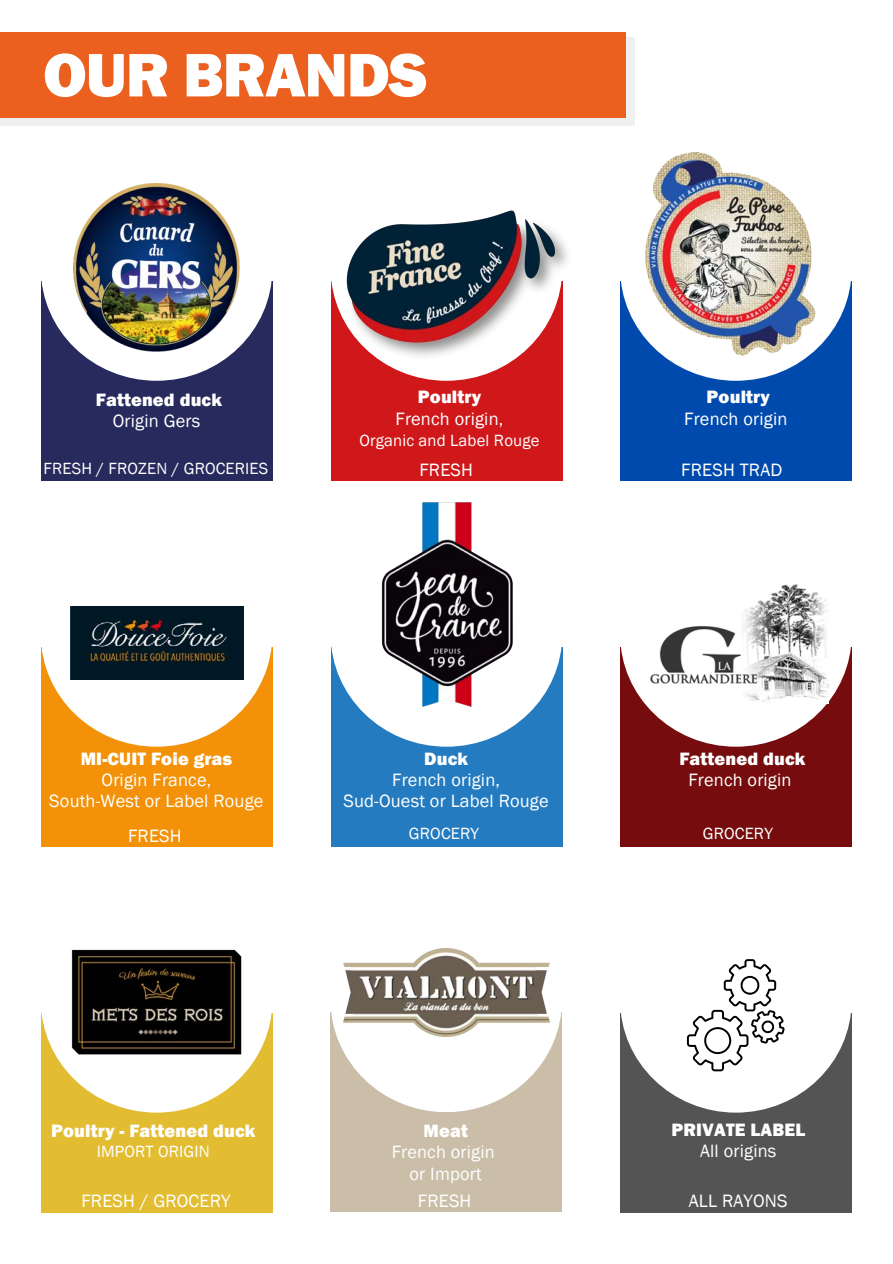
<style>
.page{position:relative;width:893px;height:1264px;background:#fff}
.page>*{position:absolute;margin:0;border:0;box-sizing:border-box;transform-origin:0 0}
.t1{font:800 63.6px "Franklin Gothic";letter-spacing:-.02em;color:#fff}
.t2{font:18.45px "Franklin Gothic";letter-spacing:.01em;color:#fff}
.t3{font:800 18.45px "Franklin Gothic";letter-spacing:.01em;color:#fff}
.t4{font:16.65px "Franklin Gothic";letter-spacing:.01em;color:#fff}
</style>
<div class="page">
<div style="left:41px;top:281px;width:231px;height:199px;background:#262a5c"></div>
<div style="left:41px;top:156px;width:231px;height:225px;background:#fff;border-radius:50%"></div>
<div style="left:331px;top:281px;width:231px;height:199px;background:#d0171a"></div>
<div style="left:331px;top:156px;width:231px;height:225px;background:#fff;border-radius:50%"></div>
<div style="left:620px;top:281px;width:231px;height:199px;background:#004aad"></div>
<div style="left:41px;top:647px;width:231px;height:199px;background:#f39208"></div>
<div style="left:41px;top:522px;width:231px;height:224px;background:#fff;border-radius:50%"></div>
<div style="left:331px;top:647px;width:231px;height:199px;background:#247bc0"></div>
<div style="left:620px;top:647px;width:231px;height:199px;background:#760c0d"></div>
<div style="left:620px;top:522px;width:231px;height:224px;background:#fff;border-radius:50%"></div>
<div style="left:41px;top:1012px;width:231px;height:200px;background:#e2bd32"></div>
<div style="left:41px;top:888px;width:231px;height:224px;background:#fff;border-radius:50%"></div>
<div style="left:330px;top:1012px;width:232px;height:199px;background:#cbbea8"></div>
<div style="left:330px;top:887px;width:232px;height:225px;background:#fff;border-radius:50%"></div>
<div style="left:620px;top:1012px;width:231px;height:200px;background:#545454"></div>
<div style="left:620px;top:888px;width:231px;height:224px;background:#fff;border-radius:50%"></div>
<div style="left:0;top:37px;width:634px;height:88px;background:#f0f0f0"></div>
<div style="left:0;top:32px;width:625px;height:86px;background:#eb5f1f"></div>
<img style="left:73px;top:184px;width:167px;height:167px">
<img style="left:343px;top:210px;width:225px;height:156px">
<img style="left:71px;top:949px;width:171px;height:106px">
<img style="left:343px;top:948px;width:206px;height:88px">
<img style="left:609px;top:125px;width:243px;height:254px">
<img style="left:331px;top:461px;width:232px;height:294px">
<img style="left:70px;top:606px;width:173px;height:73px">
<svg style="left:687px;top:959px;width:97px;height:112px"></svg>
<img style="left:650px;top:584px;width:178px;height:119px">
<p class="t1" style="left:43px;top:38px;width:386px">OUR BRANDS</p>
<p class="t3" style="left:96px;top:389px;width:128px">Fattened duck</p>
<p class="t2" style="left:113px;top:410px;width:89px">Origin Gers</p>
<p class="t3" style="left:418px;top:386px;width:65px">Poultry</p>
<p class="t2" style="left:395px;top:408px;width:109px">French origin,</p>
<p class="t4" style="left:359px;top:431px;width:181px">Organic and Label Rouge</p>
<h2 class="t3" style="left:706px;top:386px;width:65px">Poultry</h2>
<p class="t2" style="left:684px;top:408px;width:105px">French origin</p>
<h2 class="t4" style="left:43px;top:458px;width:226px">FRESH / FROZEN / GROCERIES</h2>
<p class="t2" style="left:681px;top:459px;width:102px">FRESH TRAD</p>
<p class="t2" style="left:419px;top:459px;width:55px">FRESH</p>
<p class="t3" style="left:81px;top:747px;width:153px">MI-CUIT Foie gras</p>
<p class="t2" style="left:102px;top:769px;width:111px">Origin France,</p>
<p class="t2" style="left:49px;top:790px;width:216px">South-West or Label Rouge</p>
<p class="t2" style="left:128px;top:825px;width:55px">FRESH</p>
<h2 class="t3" style="left:424px;top:747px;width:45px">Duck</h2>
<p class="t2" style="left:392px;top:769px;width:109px">French origin,</p>
<p class="t2" style="left:343px;top:790px;width:207px">Sud-Ouest or Label Rouge</p>
<p class="t4" style="left:409px;top:823px;width:72px">GROCERY</p>
<p class="t3" style="left:679px;top:747px;width:128px">Fattened duck</p>
<p class="t2" style="left:688px;top:769px;width:105px">French origin</p>
<p class="t4" style="left:702px;top:823px;width:72px">GROCERY</p>
<p class="t3" style="left:51px;top:1120px;width:206px">Poultry - Fattened duck</p>
<p class="t4" style="left:97px;top:1141px;width:114px">IMPORT ORIGIN</p>
<p class="t2" style="left:81px;top:1189px;width:150px">FRESH / GROCERY</p>
<h2 class="t3" style="left:423px;top:1120px;width:46px">Meat</h2>
<p class="t2" style="left:391px;top:1141px;width:105px">French origin</p>
<p class="t2" style="left:409px;top:1162px;width:74px">or Import</p>
<p class="t3" style="left:671px;top:1118px;width:135px">PRIVATE LABEL</p>
<h2 class="t2" style="left:700px;top:1140px;width:78px">All origins</h2>
<h2 class="t2" style="left:418px;top:1189px;width:55px">FRESH</h2>
<p class="t2" style="left:689px;top:1189px;width:100px">ALL RAYONS</p>
</div>
